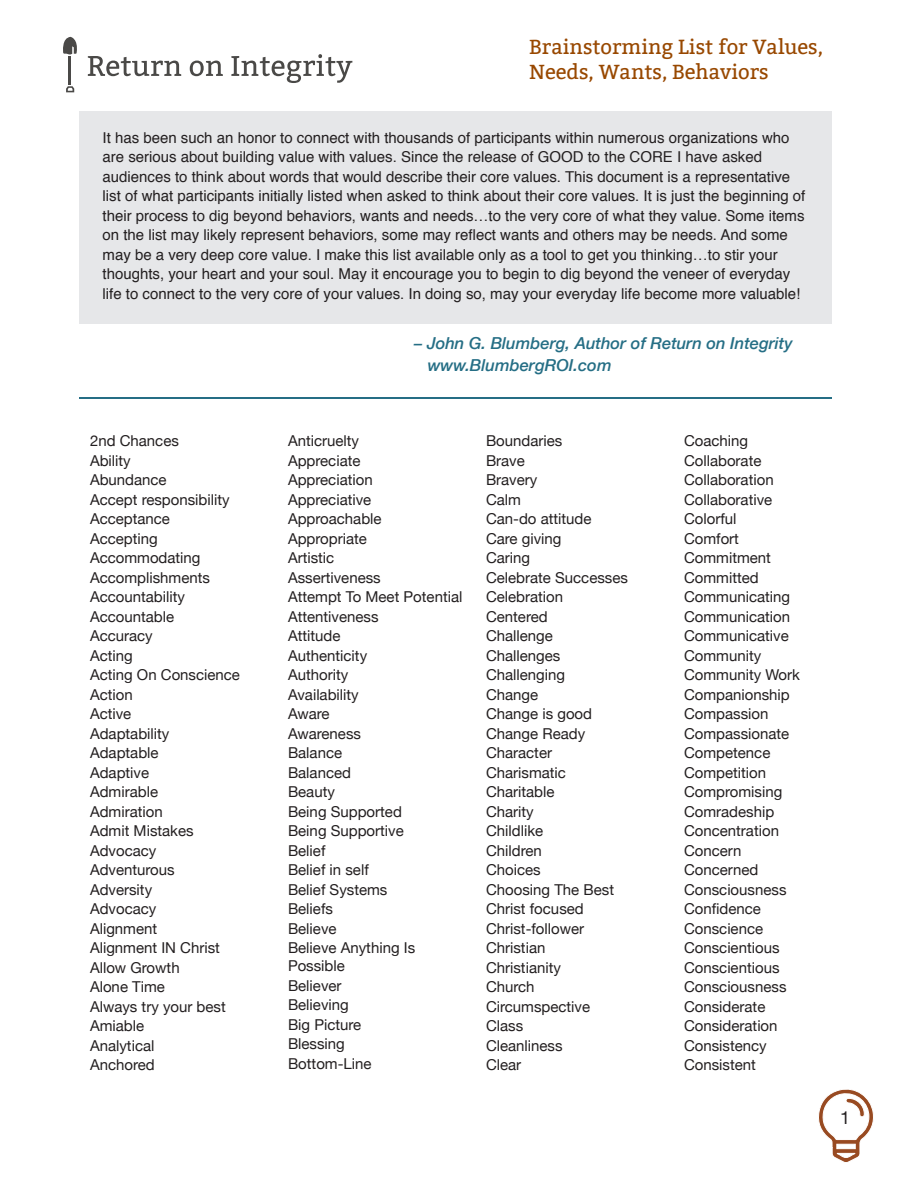
<style>
.page{position:relative;width:918px;height:1188px;background:#fff}
.page>*{position:absolute;margin:0;border:0;box-sizing:border-box;transform-origin:0 0}
.t1{font:20.25px/25.2px "Bitter";color:#984800}
.t2{font:18px "Helvetica Neue";color:#231f20}
.t3{font:italic 500 16.5px/21.6px "Helvetica Neue";color:#256e85}
.t4{font:15px/19.5px "Helvetica Neue";color:#231f20}
.t5{font:15px/19.5px "Helvetica";color:#231f20}
</style>
<div class="page">
<div style="left:79px;top:112px;width:753px;height:212px;background:#e6e7e9"></div>
<hr style="left:79px;top:397px;width:753px;height:2px;background:#256e85">
<svg style="left:818px;top:1089px;width:56px;height:73px"></svg>
<hr style="left:69px;top:56px;width:2px;height:29px;background:#4a4947">
<svg style="left:66px;top:86px;width:8px;height:6px"></svg>
<svg style="left:63px;top:37px;width:14px;height:18px"></svg>
<svg style="left:88px;top:56px;width:93px;height:20px"></svg>
<svg style="left:190px;top:61px;width:33px;height:15px"></svg>
<svg style="left:231px;top:54px;width:121px;height:29px"></svg>
<h1 class="t1" style="left:529px;top:35px;width:296px">Brainstorming List for Values,<br>Needs, Wants, Behaviors</h1>
<p class="t5" style="left:103px;top:129px;width:704px">It has been such an honor to connect with thousands of participants within numerous organizations who are serious about building value with values. Since the release of GOOD to the CORE I have asked audiences to think about words that would describe their core values. This document is a representative list of what participants initially listed when asked to think about their core values. It is just the beginning of their process to dig beyond behaviors, wants and needs…to the very core of what they value. Some items on the list may likely represent behaviors, some may reflect wants and others may be needs. And some may be a very deep core value. I make this list available only as a tool to get you thinking…to stir your thoughts, your heart and your soul. May it encourage you to begin to dig beyond the veneer of everyday life to connect to the very core of your values. In doing so, may your everyday life become more valuable!</p>
<p class="t3" style="left:428px;top:332px;width:366px;text-indent:-14px">– John G. Blumberg, Author of Return on Integrity www.BlumbergROI.com</p>
<p class="t4" style="left:90px;top:431px;width:152px">2nd Chances<br>Ability<br>Abundance<br>Accept responsibility<br>Acceptance<br>Accepting<br>Accommodating<br>Accomplishments<br>Accountability<br>Accountable<br>Accuracy<br>Acting<br>Acting On Conscience<br>Action<br>Active<br>Adaptability<br>Adaptable<br>Adaptive<br>Admirable<br>Admiration<br>Admit Mistakes<br>Advocacy<br>Adventurous<br>Adversity<br>Advocacy<br>Alignment<br>Alignment IN Christ<br>Allow Growth<br>Alone Time<br>Always try your best<br>Amiable<br>Analytical<br>Anchored</p>
<p class="t4" style="left:288px;top:431px;width:176px">Anticruelty<br>Appreciate<br>Appreciation<br>Appreciative<br>Approachable<br>Appropriate<br>Artistic<br>Assertiveness<br>Attempt To Meet Potential<br>Attentiveness<br>Attitude<br>Authenticity<br>Authority<br>Availability<br>Aware<br>Awareness<br>Balance<br>Balanced<br>Beauty<br>Being Supported<br>Being Supportive<br>Belief<br>Belief in self<br>Belief Systems<br>Beliefs<br>Believe<br>Believe Anything Is</p>
<p class="t4" style="left:288px;top:956px;width:85px">Possible<br>Believer<br>Believing<br>Big Picture<br>Blessing<br>Bottom-Line</p>
<p class="t4" style="left:486px;top:431px;width:143px">Boundaries<br>Brave<br>Bravery<br>Calm<br>Can-do attitude<br>Care giving<br>Caring<br>Celebrate Successes<br>Celebration<br>Centered<br>Challenge<br>Challenges<br>Challenging<br>Change<br>Change is good<br>Change Ready<br>Character<br>Charismatic<br>Charitable<br>Charity<br>Childlike<br>Children<br>Choices<br>Choosing The Best<br>Christ focused<br>Christ-follower<br>Christian<br>Christianity<br>Church<br>Circumspective<br>Class<br>Cleanliness<br>Clear</p>
<p class="t4" style="left:684px;top:431px;width:117px">Coaching<br>Collaborate<br>Collaboration<br>Collaborative<br>Colorful<br>Comfort<br>Commitment<br>Committed<br>Communicating<br>Communication<br>Communicative<br>Community<br>Community Work<br>Companionship<br>Compassion<br>Compassionate<br>Competence<br>Competition<br>Compromising<br>Comradeship<br>Concentration<br>Concern<br>Concerned<br>Consciousness<br>Confidence<br>Conscience<br>Conscientious<br>Conscientious<br>Consciousness<br>Considerate<br>Consideration<br>Consistency<br>Consistent</p>
<p class="t2" style="left:840px;top:1107px;width:12px">1</p>
</div>
